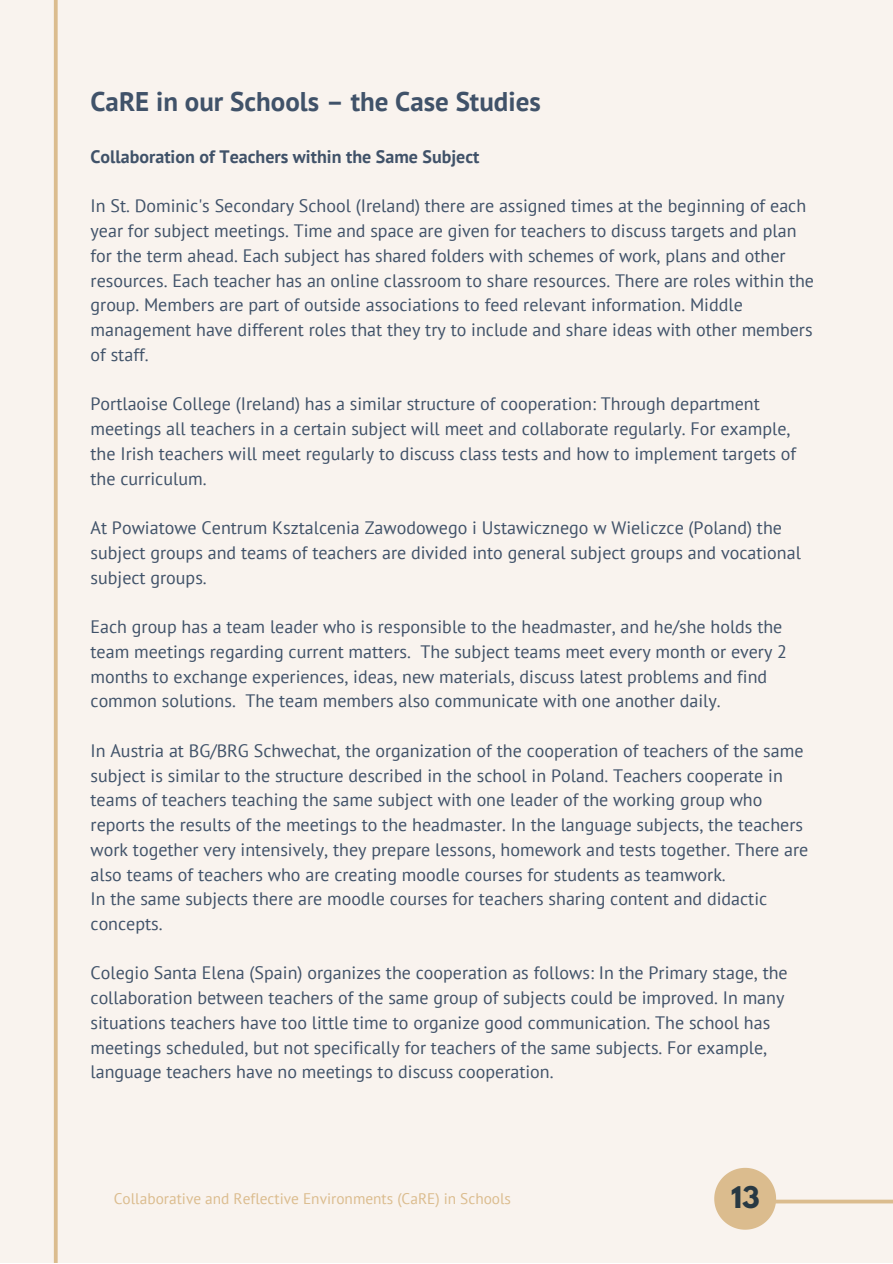
<style>
.page{position:relative;width:893px;height:1264px;background:#fff}
.page>*{position:absolute;margin:0;border:0;box-sizing:border-box;transform-origin:0 0}
.t1{font:700 27px "PT Sans";color:#405269}
.t2{font:700 26.4px "League Spartan";color:#283943}
.t3{font:18px/24.8px "PT Sans";color:#405269}
.t4{font:700 18px "PT Sans";color:#405269}
.t5{font:15.3px "PT Sans";color:#dbbc8e}
</style>
<div class="page">
<div style="left:0;top:0;width:892px;height:1262px;background:#f9f3ee"></div>
<svg style="left:53px;top:0;width:5px;height:1262px"></svg>
<svg style="left:776px;top:1198px;width:116px;height:6px"></svg>
<svg style="left:714px;top:1167px;width:62px;height:62px"></svg>
<h1 class="t1" style="left:91px;top:84px;width:451px">CaRE in our Schools – the Case Studies</h1>
<p class="t4" style="left:91px;top:145px;width:390px">Collaboration of Teachers within the Same Subject</p>
<p class="t3" style="left:91px;top:193px;width:725px">In St. Dominic's Secondary School (Ireland) there are assigned times at the beginning of each year for subject meetings. Time and space are given for teachers to discuss targets and plan for the term ahead. Each subject has shared folders with schemes of work, plans and other resources. Each teacher has an online classroom to share resources. There are roles within the group. Members are part of outside associations to feed relevant information. Middle management have different roles that they try to include and share ideas with other members of staff.</p>
<p class="t3" style="left:91px;top:391px;width:707px">Portlaoise College (Ireland) has a similar structure of cooperation: Through department meetings all teachers in a certain subject will meet and collaborate regularly. For example, the Irish teachers will meet regularly to discuss class tests and how to implement targets of the curriculum.</p>
<p class="t3" style="left:91px;top:515px;width:711px">At Powiatowe Centrum Ksztalcenia Zawodowego i Ustawicznego w Wieliczce (Poland) the subject groups and teams of teachers are divided into general subject groups and vocational subject groups.</p>
<p class="t3" style="left:91px;top:614px;width:698px">Each group has a team leader who is responsible to the headmaster, and he/she holds the team meetings regarding current matters. The subject teams meet every month or every 2 months to exchange experiences, ideas, new materials, discuss latest problems and find common solutions. The team members also communicate with one another daily.</p>
<p class="t3" style="left:91px;top:737px;width:719px">In Austria at BG/BRG Schwechat, the organization of the cooperation of teachers of the same subject is similar to the structure described in the school in Poland. Teachers cooperate in teams of teachers teaching the same subject with one leader of the working group who reports the results of the meetings to the headmaster. In the language subjects, the teachers work together very intensively, they prepare lessons, homework and tests together. There are also teams of teachers who are creating moodle courses for students as teamwork.<br>In the same subjects there are moodle courses for teachers sharing content and didactic concepts.</p>
<p class="t3" style="left:91px;top:960px;width:698px">Colegio Santa Elena (Spain) organizes the cooperation as follows: In the Primary stage, the collaboration between teachers of the same group of subjects could be improved. In many situations teachers have too little time to organize good communication. The school has meetings scheduled, but not specifically for teachers of the same subjects. For example, language teachers have no meetings to discuss cooperation.</p>
<p class="t5" style="left:114px;top:1188px;width:398px">Collaborative and Reflective Environments (CaRE) in Schools</p>
<h2 class="t2" style="left:731px;top:1183px;width:30px">13</h2>
</div>
